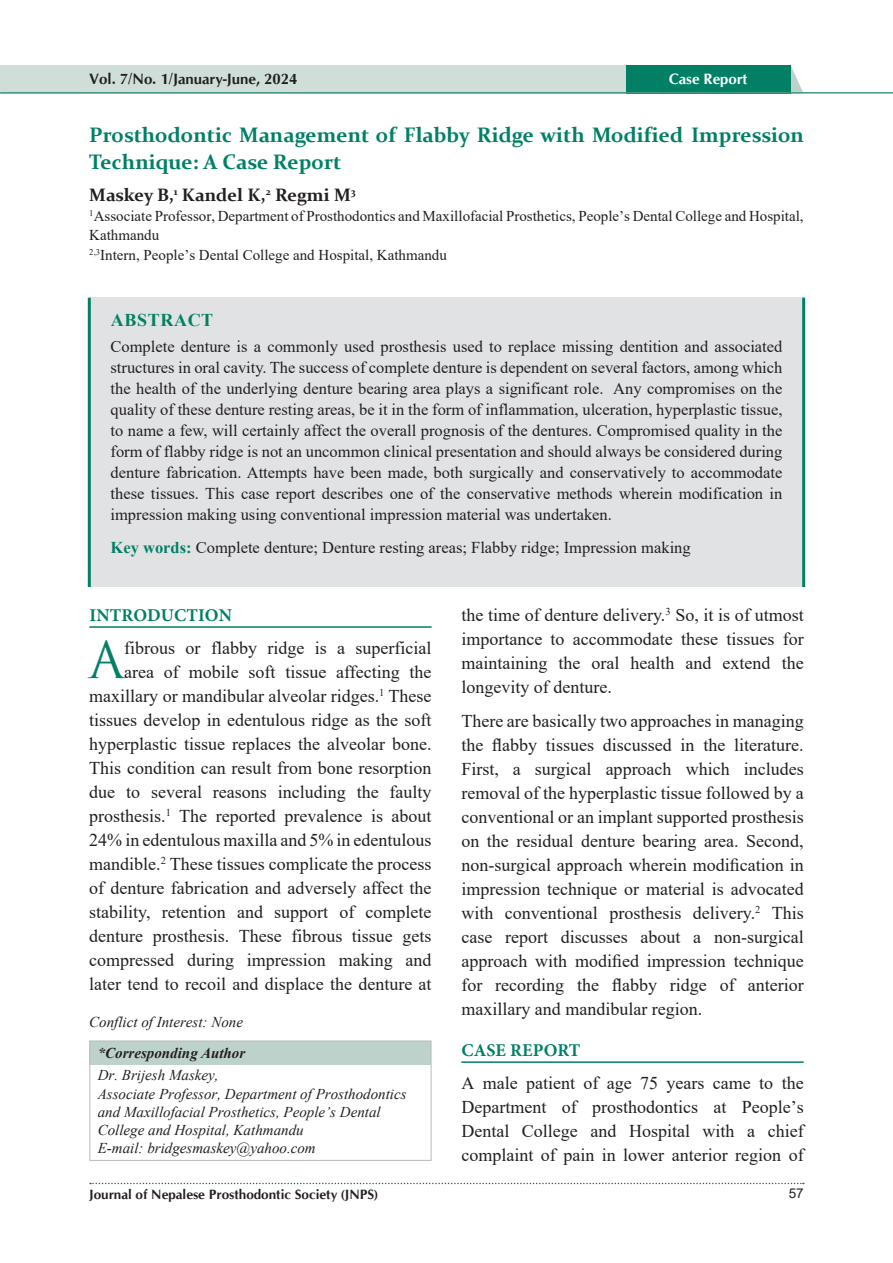
<style>
.page{position:relative;width:893px;height:1263px;background:#fff}
.page>*{position:absolute;margin:0;border:0;box-sizing:border-box;transform-origin:0 0}
.t1{font:49.8px "Trajan Pro";color:#018066}
.t2{font:700 21px/27px "Constantia";color:#018066}
.t3{font:18px/24px "Times New Roman";color:#231f20;text-align:justify}
.t4{font:700 18px "Constantia";color:#231f20}
.t5{font:700 18px "Minion Pro";letter-spacing:.01em;color:#018066}
.t6{font:700 18px "Times New Roman";letter-spacing:.035em;color:#018066}
.t7{font:16.5px/21px "Times New Roman";color:#231f20;text-align:justify}
.t8{font:italic 15px/18px "Times New Roman";color:#231f20}
.t9{font:15px/19.5px "Times New Roman";color:#231f20}
.t10{font:700 15px "CG Omega";color:#231f20}
.t11{font:italic 700 15px "Times New Roman";color:#231f20}
.t12{font:700 15px "CG Omega";color:#fff}
.t13{font:700 13.5px "CG Omega";color:#231f20}
.t14{font:13.5px "Arial";color:#231f20}
.s1{font-weight:700;color:#018066}
</style>
<div class="page">
<div style="left:0;top:65px;width:627px;height:29px;background:#cfded9"></div>
<svg style="left:790px;top:65px;width:13px;height:27px"></svg>
<div style="left:626px;top:65px;width:164px;height:29px;background:#018066"></div>
<hr style="left:0;top:92px;width:893px;height:2px;background:#479583">
<svg style="left:90px;top:1183px;width:714px;height:1px"></svg>
<div style="left:89px;top:298px;width:715px;height:289px;background:#e1e2e4"></div>
<hr style="left:88px;top:298px;width:3px;height:289px;background:#018066">
<hr style="left:802px;top:298px;width:3px;height:289px;background:#018066">
<div style="left:90px;top:1041px;width:341px;height:23px;background:#bed2cc"></div>
<div style="left:89px;top:1040px;width:343px;height:121px;border:1px solid #bcbdc0"></div>
<hr style="left:89px;top:626px;width:343px;height:2px;background:#018066">
<hr style="left:461px;top:1061px;width:343px;height:2px;background:#018066">
<p class="t10" style="left:89px;top:69px;width:210px">Vol. 7/No. 1/January-June, 2024</p>
<p class="t12" style="left:669px;top:69px;width:80px">Case Report</p>
<p class="t2" style="left:89px;top:120px;width:716px">Prosthodontic Management of Flabby Ridge with Modified Impression<br>Technique: A Case Report</p>
<p class="t4" style="left:89px;top:183px;width:268px">Maskey B,<sup>1</sup> Kandel K,<sup>2</sup> Regmi M<sup>3</sup></p>
<p class="t9" style="left:89px;top:206px;width:716px"><sup>1</sup>Associate Professor, Department of Prosthodontics and Maxillofacial Prosthetics, People’s Dental College and Hospital,<br>Kathmandu<br><sup>2,3</sup>Intern, People’s Dental College and Hospital, Kathmandu</p>
<p class="t6" style="left:111px;top:307px;width:104px">ABSTRACT</p>
<p class="t7" style="left:111px;top:335px;width:673px">Complete denture is a commonly used prosthesis used to replace missing dentition and associated structures in oral cavity. The success of complete denture is dependent on several factors, among which the health of the underlying denture bearing area plays a significant role. Any compromises on the quality of these denture resting areas, be it in the form of inflammation, ulceration, hyperplastic tissue, to name a few, will certainly affect the overall prognosis of the dentures. Compromised quality in the form of flabby ridge is not an uncommon clinical presentation and should always be considered during denture fabrication. Attempts have been made, both surgically and conservatively to accommodate these tissues. This case report describes one of the conservative methods wherein modification in impression making using conventional impression material was undertaken.</p>
<p class="t7" style="left:111px;top:537px;width:582px"><span class="s1">Key words:</span> Complete denture; Denture resting areas; Flabby ridge; Impression making</p>
<p class="t5" style="left:89px;top:603px;width:144px">INTRODUCTION</p>
<h1 class="t1" style="left:89px;top:628px;width:36px">A</h1>
<p class="t3" style="left:89px;top:635px;width:344px;text-align:right">fibrous or flabby ridge is a superficial<br>area of mobile soft tissue affecting the maxillary or mandibular alveolar ridges.<sup>1</sup> These tissues develop in edentulous ridge as the soft hyperplastic tissue replaces the alveolar bone.<br>This condition can result from bone resorption due to several reasons including the faulty prosthesis.<sup>1</sup> The reported prevalence is about 24% in edentulous maxilla and 5% in edentulous mandible.<sup>2</sup> These tissues complicate the process of denture fabrication and adversely affect the stability, retention and support of complete denture prosthesis. These fibrous tissue gets compressed during impression making and later tend to recoil and displace the denture at</p>
<p class="t8" style="left:89px;top:1013px;width:155px">Conflict of Interest: None</p>
<p class="t11" style="left:98px;top:1043px;width:149px">*Corresponding Author</p>
<p class="t8" style="left:98px;top:1066px;width:310px">Dr. Brijesh Maskey,<br>Associate Professor, Department of Prosthodontics and Maxillofacial Prosthetics, People’s Dental College and Hospital, Kathmandu<br>E-mail: bridgesmaskey@yahoo.com</p>
<p class="t3" style="left:461px;top:602px;width:344px">the time of denture delivery.<sup>3</sup> So, it is of utmost importance to accommodate these tissues for maintaining the oral health and extend the longevity of denture.</p>
<p class="t3" style="left:461px;top:709px;width:344px">There are basically two approaches in managing the flabby tissues discussed in the literature.<br>First, a surgical approach which includes removal of the hyperplastic tissue followed by a conventional or an implant supported prosthesis on the residual denture bearing area. Second, non-surgical approach wherein modification in impression technique or material is advocated with conventional prosthesis delivery.<sup>2</sup> This case report discusses about a non-surgical approach with modified impression technique for recording the flabby ridge of anterior maxillary and mandibular region.</p>
<p class="t5" style="left:461px;top:1038px;width:120px">CASE REPORT</p>
<p class="t3" style="left:461px;top:1070px;width:344px">A male patient of age 75 years came to the Department of prosthodontics at People’s Dental College and Hospital with a chief complaint of pain in lower anterior region of</p>
<p class="t13" style="left:89px;top:1185px;width:290px">Journal of Nepalese Prosthodontic Society (JNPS)</p>
<p class="t14" style="left:789px;top:1184px;width:17px">57</p>
</div>
